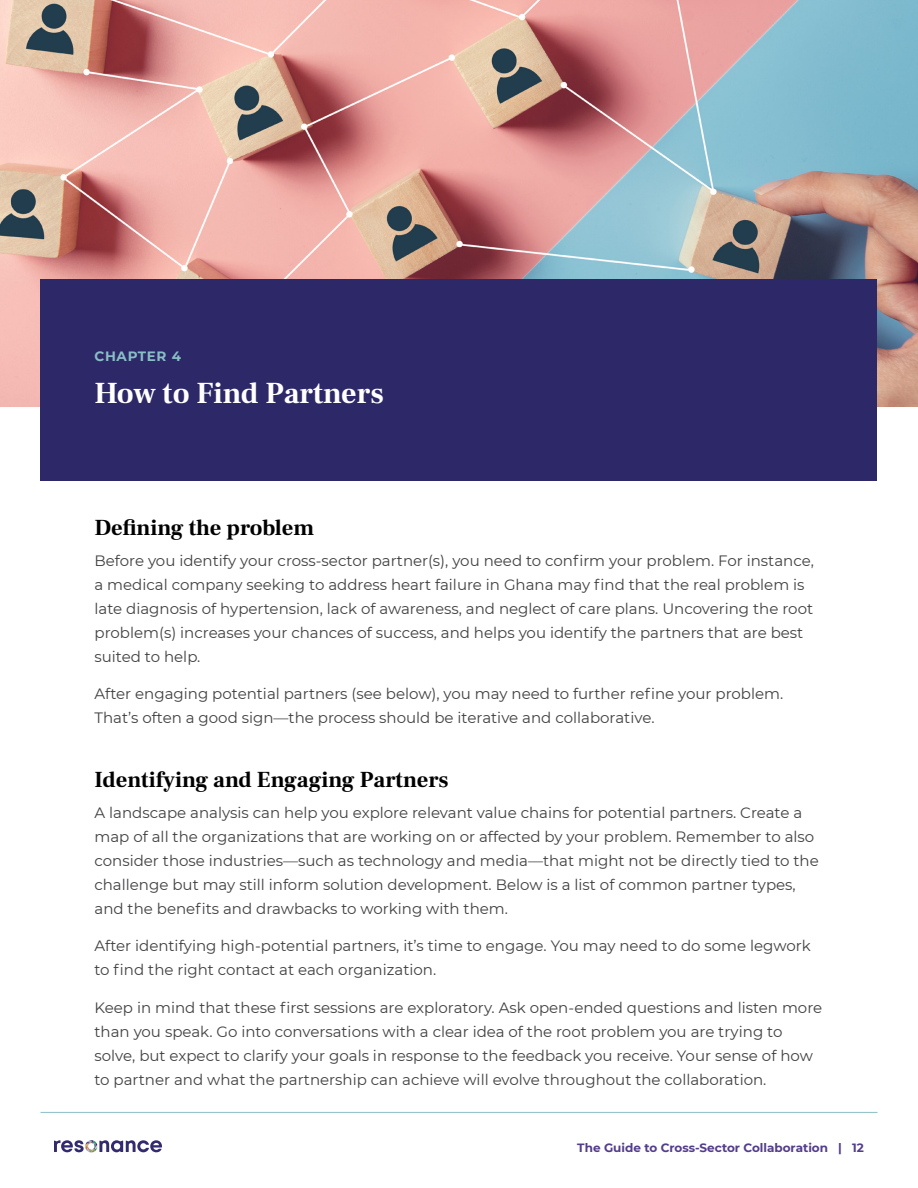
<style>
.page{position:relative;width:918px;height:1188px;background:#fff}
.page>*{position:absolute;margin:0;border:0;box-sizing:border-box;transform-origin:0 0}
.t1{font:700 30px "Frank Ruhl Libre";color:#fff}
.t2{font:700 22.5px "Frank Ruhl Libre";color:#000}
.Body{font:15px/24px "Montserrat";color:#414042}
.t3{font:700 13.5px "Montserrat";letter-spacing:.05em;color:#8abec6}
.t4{font:700 12px "Montserrat";color:#543d8a}
</style>
<div class="page">
<img style="left:0;top:0;width:918px;height:406px">
<svg style="left:54px;top:1140px;width:108px;height:12px"></svg>
<hr style="left:40px;top:1112px;width:838px;height:1px;background:#8abec6">
<div style="left:40px;top:279px;width:838px;height:202px;background:#2d2868"></div>
<p class="t3" style="left:94px;top:346px;width:88px">CHAPTER 4</p>
<p class="t1" style="left:94px;top:375px;width:291px">How to Find Partners</p>
<h2 class="t2" style="left:94px;top:514px;width:221px">Defining the problem</h2>
<p class="Body" style="left:94px;top:548px;width:721px">Before you identify your cross-sector partner(s), you need to confirm your problem. For instance, a medical company seeking to address heart failure in Ghana may find that the real problem is late diagnosis of hypertension, lack of awareness, and neglect of care plans. Uncovering the root problem(s) increases your chances of success, and helps you identify the partners that are best suited to help.</p>
<p class="Body" style="left:94px;top:681px;width:690px">After engaging potential partners (see below), you may need to further refine your problem.<br>That’s often a good sign—the process should be iterative and collaborative.</p>
<h2 class="t2" style="left:94px;top:766px;width:356px">Identifying and Engaging Partners</h2>
<p class="Body" style="left:94px;top:800px;width:726px">A landscape analysis can help you explore relevant value chains for potential partners. Create a map of all the organizations that are working on or affected by your problem. Remember to also consider those industries—such as technology and media—that might not be directly tied to the challenge but may still inform solution development. Below is a list of common partner types, and the benefits and drawbacks to working with them.</p>
<p class="Body" style="left:94px;top:933px;width:718px">After identifying high-potential partners, it’s time to engage. You may need to do some legwork to find the right contact at each organization.</p>
<p class="Body" style="left:94px;top:995px;width:729px">Keep in mind that these first sessions are exploratory. Ask open-ended questions and listen more than you speak. Go into conversations with a clear idea of the root problem you are trying to solve, but expect to clarify your goals in response to the feedback you receive. Your sense of how to partner and what the partnership can achieve will evolve throughout the collaboration.</p>
<p class="t4" style="left:577px;top:1139px;width:288px">The Guide to Cross-Sector Collaboration | 12</p>
</div>
